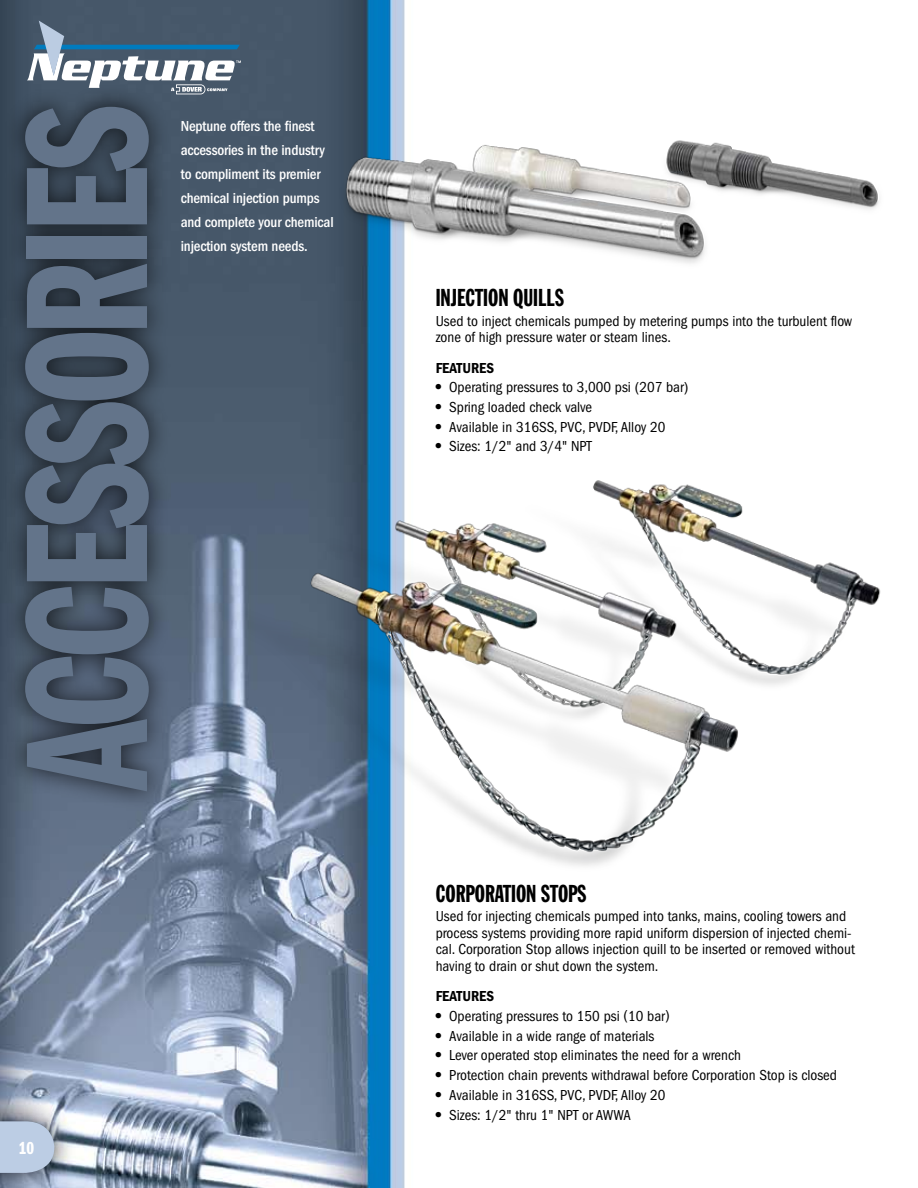
<style>
.page{position:relative;width:918px;height:1188px;background:#fff}
.page>*{position:absolute;margin:0;border:0;box-sizing:border-box;transform-origin:0 0}
.t1{font:180px "Franklin Gothic Demi Cmpr";letter-spacing:-.03em;color:#63748a;scale:.9 1}
.t2{font:24px "Franklin Gothic Extra Cond";color:#000}
.t3{font:18px "Franklin Gothic Demi Cmpr";color:#fff}
.t4{font:condensed 15px/16.5px "Franklin Gothic";color:#000}
.t5{font:500 condensed 15px/24px "Franklin Gothic";letter-spacing:-.01em;color:#fff}
.t6{font:600 condensed 15px "Franklin Gothic";color:#000}
.s1{font-family:"Univers";font-stretch:normal}
</style>
<div class="page">
<img style="left:0;top:0;width:405px;height:1188px">
<div style="left:1px;top:82px;width:259px;height:959px;background:#000;opacity:.75"></div>
<img style="left:322px;top:119px;width:557px;height:158px">
<img style="left:149px;top:436px;width:732px;height:454px">
<svg style="left:27px;top:21px;width:214px;height:73px"></svg>
<div style="left:0;top:1098px;width:86px;height:90px;background:#000;opacity:.75"></div>
<svg style="left:0;top:1121px;width:54px;height:52px;background:#b4c4da"></svg>
<h1 class="t1" style="left:-12px;top:790px;width:762px;rotate:-90deg">ACCESSORIES</h1>
<p class="t5" style="left:181px;top:114px;width:154px">Neptune offers the finest accessories in the industry to compliment its premier chemical injection pumps and complete your chemical injection system needs.</p>
<p class="t3" style="left:19px;top:1138px;width:17px">10</p>
<h2 class="t2" style="left:436px;top:285px;width:129px">INJECTION QUILLS</h2>
<p class="t4" style="left:436px;top:313px;width:418px">Used to inject chemicals pumped by metering pumps into the turbulent flow zone of high pressure water or steam lines.</p>
<p class="t6" style="left:436px;top:359px;width:44px">FEATURES</p>
<p class="t4" style="left:436px;top:379px;width:254px"><span class="s1">•</span> Operating pressures to 3,000 psi (207 bar)</p>
<p class="t4" style="left:436px;top:399px;width:158px"><span class="s1">•</span> Spring loaded check valve</p>
<p class="t4" style="left:436px;top:419px;width:231px"><span class="s1">•</span> Available in 316SS, PVC, PVDF, Alloy 20</p>
<p class="t4" style="left:436px;top:438px;width:158px"><span class="s1">•</span> Sizes: 1/2" and 3/4" NPT</p>
<h2 class="t2" style="left:436px;top:880px;width:152px">COR PORATION STO PS</h2>
<p class="t4" style="left:436px;top:908px;width:421px">Used for injecting chemicals pumped into tanks, mains, cooling towers and process systems providing more rapid uniform dispersion of injected chemi&shy;cal. Corporation Stop allows injection quill to be inserted or removed without having to drain or shut down the system.</p>
<p class="t6" style="left:436px;top:988px;width:44px">FEATURES</p>
<p class="t4" style="left:436px;top:1008px;width:235px"><span class="s1">•</span> Operating pressures to 150 psi (10 bar)</p>
<p class="t4" style="left:436px;top:1028px;width:220px"><span class="s1">•</span> Available in a wide range of materials</p>
<p class="t4" style="left:436px;top:1047px;width:307px"><span class="s1">•</span> Lever operated stop eliminates the need for a wrench</p>
<p class="t4" style="left:436px;top:1067px;width:403px"><span class="s1">•</span> Protection chain prevents withdrawal before Corporation Stop is closed</p>
<p class="t4" style="left:436px;top:1087px;width:231px"><span class="s1">•</span> Available in 316SS, PVC, PVDF, Alloy 20</p>
<p class="t4" style="left:436px;top:1107px;width:197px"><span class="s1">•</span> Sizes: 1/2" thru 1" NPT or AWWA</p>
</div>
